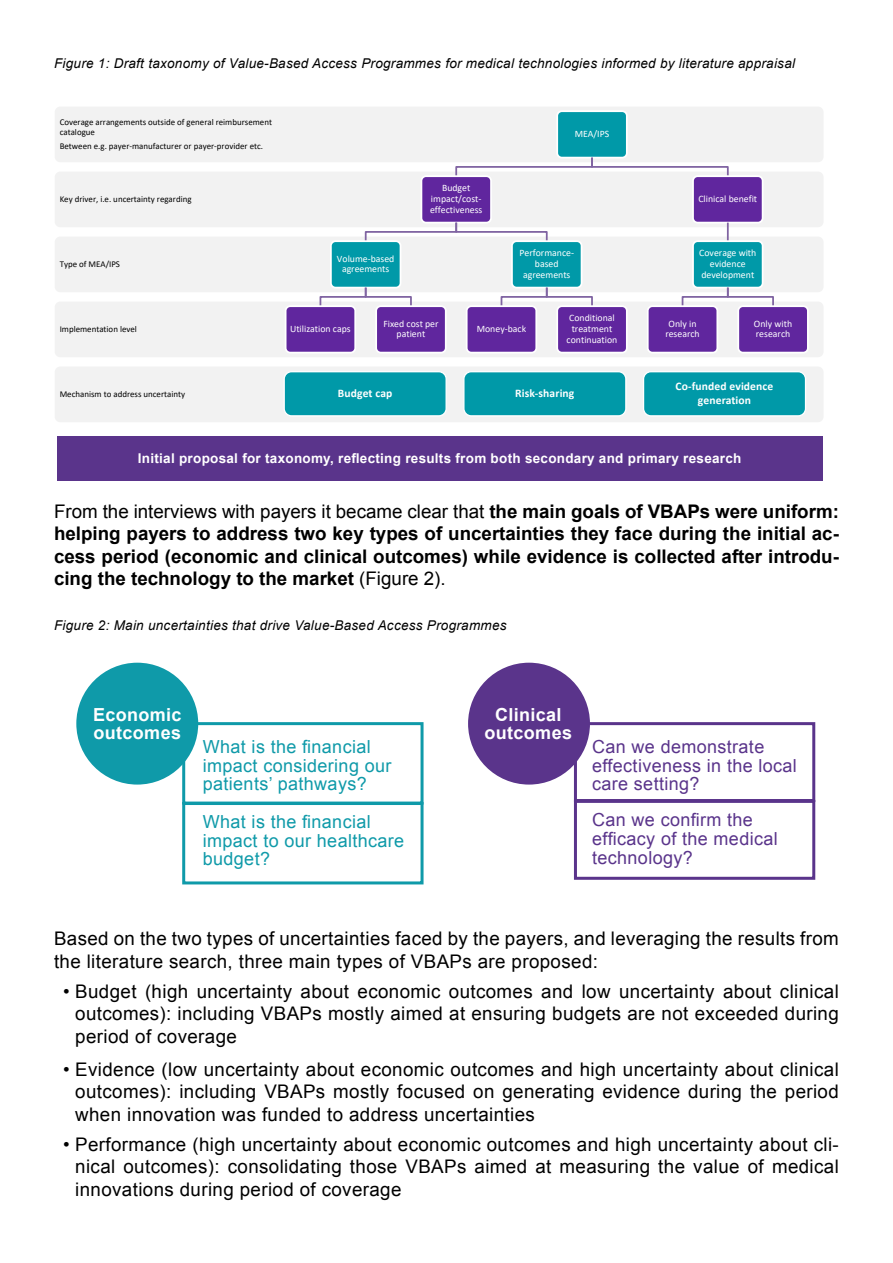
<style>
.page{position:relative;width:893px;height:1263px;background:#fff}
.page>*{position:absolute;margin:0;border:0;box-sizing:border-box;transform-origin:0 0}
.t1{font:18.75px/22.5px "Arial";letter-spacing:.02em;color:#000;text-align:justify}
.t2{font:700 18.75px/22.5px "Arial";color:#000;text-align:justify}
.t3{font:18px/18.8px "Arial";letter-spacing:.02em;color:#0f9aa9}
.t4{font:18px/18.8px "Arial";letter-spacing:.02em;color:#5a348b}
.t5{font:700 18px/18px "Arial";letter-spacing:.02em;color:#fff}
.t6{font:italic 13.5px "Arial";letter-spacing:.02em;color:#000}
.t7{font:700 13.5px "Arial";letter-spacing:.02em;color:#fff}
.t8{font:700 11.55px/14.1px "Calibri";letter-spacing:.01em;color:#fff;text-align:center}
.t9{font:9.75px/10.6px "Calibri";color:#fff;text-align:center}
.t10{font:8.85px/9.6px "Calibri";color:#000}
.s1{font-weight:400}
</style>
<div class="page">
<div style="left:55px;top:366px;width:768px;height:56px;background:#f2f2f2;border-radius:6px"></div>
<div style="left:55px;top:302px;width:768px;height:55px;background:#f2f2f2;border-radius:6px"></div>
<div style="left:55px;top:237px;width:768px;height:55px;background:#f2f2f2;border-radius:6px"></div>
<div style="left:55px;top:172px;width:768px;height:55px;background:#f2f2f2;border-radius:6px"></div>
<div style="left:55px;top:107px;width:768px;height:55px;background:#f2f2f2;border-radius:6px"></div>
<div style="left:557px;top:111px;width:70px;height:47px;background:#0099a8;border-radius:5px"></div>
<div style="left:556px;top:110px;width:72px;height:48px;border:2px solid #fff;border-radius:5px"></div>
<div style="left:421px;top:176px;width:70px;height:47px;background:#60269e;border-radius:5px"></div>
<div style="left:420px;top:175px;width:72px;height:48px;border:2px solid #fff;border-radius:5px"></div>
<div style="left:331px;top:241px;width:69px;height:47px;background:#0099a8;border-radius:5px"></div>
<div style="left:330px;top:240px;width:71px;height:48px;border:2px solid #fff;border-radius:5px"></div>
<div style="left:286px;top:306px;width:69px;height:47px;background:#60269e;border-radius:5px"></div>
<div style="left:285px;top:305px;width:71px;height:48px;border:2px solid #fff;border-radius:5px"></div>
<svg style="left:319px;top:286px;width:93px;height:22px"></svg>
<div style="left:376px;top:306px;width:70px;height:47px;background:#60269e;border-radius:5px"></div>
<div style="left:375px;top:305px;width:72px;height:48px;border:2px solid #fff;border-radius:5px"></div>
<svg style="left:364px;top:221px;width:184px;height:22px"></svg>
<div style="left:512px;top:241px;width:70px;height:47px;background:#0099a8;border-radius:5px"></div>
<div style="left:511px;top:240px;width:71px;height:48px;border:2px solid #fff;border-radius:5px"></div>
<div style="left:467px;top:306px;width:69px;height:47px;background:#60269e;border-radius:5px"></div>
<div style="left:466px;top:305px;width:71px;height:48px;border:2px solid #fff;border-radius:5px"></div>
<svg style="left:500px;top:286px;width:93px;height:22px"></svg>
<div style="left:557px;top:306px;width:70px;height:47px;background:#60269e;border-radius:5px"></div>
<div style="left:556px;top:305px;width:72px;height:48px;border:2px solid #fff;border-radius:5px"></div>
<svg style="left:454px;top:156px;width:275px;height:22px"></svg>
<div style="left:693px;top:176px;width:70px;height:47px;background:#60269e;border-radius:5px"></div>
<div style="left:692px;top:175px;width:71px;height:48px;border:2px solid #fff;border-radius:5px"></div>
<svg style="left:727px;top:223px;width:2px;height:17px"></svg>
<div style="left:693px;top:241px;width:70px;height:47px;background:#0099a8;border-radius:5px"></div>
<div style="left:692px;top:240px;width:71px;height:48px;border:2px solid #fff;border-radius:5px"></div>
<div style="left:648px;top:306px;width:69px;height:47px;background:#60269e;border-radius:5px"></div>
<div style="left:647px;top:305px;width:71px;height:48px;border:2px solid #fff;border-radius:5px"></div>
<svg style="left:681px;top:286px;width:93px;height:22px"></svg>
<div style="left:738px;top:306px;width:70px;height:47px;background:#60269e;border-radius:5px"></div>
<div style="left:737px;top:305px;width:72px;height:48px;border:2px solid #fff;border-radius:5px"></div>
<div style="left:284px;top:372px;width:162px;height:44px;background:#0099a8;border-radius:7px"></div>
<div style="left:283px;top:371px;width:164px;height:45px;border:1px solid #fff;border-radius:7px"></div>
<div style="left:464px;top:372px;width:162px;height:44px;background:#0099a8;border-radius:7px"></div>
<div style="left:463px;top:371px;width:163px;height:45px;border:1px solid #fff;border-radius:7px"></div>
<div style="left:643px;top:372px;width:162px;height:44px;background:#0099a8;border-radius:7px"></div>
<div style="left:643px;top:371px;width:163px;height:45px;border:1px solid #fff;border-radius:7px"></div>
<div style="left:57px;top:436px;width:765px;height:44px;background:#5a348b"></div>
<div style="left:182px;top:722px;width:242px;height:82px;border:3px solid #0f9aa9"></div>
<div style="left:76px;top:663px;width:122px;height:121px;background:#0f9aa9;border-radius:50%"></div>
<div style="left:182px;top:802px;width:242px;height:82px;border:3px solid #0f9aa9"></div>
<div style="left:574px;top:722px;width:241px;height:80px;border:3px solid #5a348b"></div>
<div style="left:468px;top:663px;width:122px;height:121px;background:#5a348b;border-radius:50%"></div>
<div style="left:574px;top:800px;width:241px;height:80px;border:3px solid #5a348b"></div>
<p class="t6" style="left:54px;top:54px;width:743px">Figure 1: Draft taxonomy of Value-Based Access Programmes for medical technologies informed by literature appraisal</p>
<p class="t10" style="left:60px;top:117px;width:214px">Coverage arrangements outside of general reimbursement catalogue</p>
<p class="t10" style="left:60px;top:141px;width:205px">Between e.g. payer-manufacturer or payer-provider etc.</p>
<p class="t10" style="left:60px;top:194px;width:133px">Key driver, i.e. uncertainty regarding</p>
<p class="t10" style="left:60px;top:259px;width:62px">Type of MEA/IPS</p>
<p class="t10" style="left:60px;top:324px;width:79px">Implementation level</p>
<p class="t10" style="left:60px;top:389px;width:127px">Mechanism to address uncertainty</p>
<p class="t9" style="left:337px;top:253px;width:59px">Volume-based agreements</p>
<p class="t9" style="left:430px;top:182px;width:54px">Budget impact/cost&shy;effectiveness</p>
<p class="t9" style="left:575px;top:128px;width:36px">MEA/IPS</p>
<p class="t9" style="left:519px;top:247px;width:56px">Performance&shy;based agreements</p>
<p class="t9" style="left:290px;top:323px;width:62px">Utilization caps</p>
<p class="t9" style="left:383px;top:318px;width:57px">Fixed cost per patient</p>
<p class="t9" style="left:477px;top:323px;width:51px">Money-back</p>
<p class="t9" style="left:567px;top:312px;width:52px">Conditional treatment continuation</p>
<p class="t9" style="left:698px;top:193px;width:60px">Clinical benefit</p>
<p class="t9" style="left:699px;top:247px;width:59px">Coverage with evidence development</p>
<p class="t9" style="left:665px;top:318px;width:36px">Only in research</p>
<p class="t9" style="left:754px;top:318px;width:40px;text-align:left">Only with research</p>
<p class="t8" style="left:338px;top:386px;width:56px">Budget cap</p>
<p class="t8" style="left:515px;top:386px;width:61px">Risk-sharing</p>
<p class="t8" style="left:675px;top:379px;width:99px">Co-funded evidence generation</p>
<p class="t7" style="left:138px;top:450px;width:605px">Initial proposal for taxonomy, reflecting results from both secondary and primary research</p>
<p class="t2" style="left:54px;top:500px;width:786px"><span class="s1">From the interviews with payers it became clear that</span> the main goals of VBAPs were uniform: helping payers to address two key types of uncertainties they face during the initial ac&shy;cess period (economic and clinical outcomes) while evidence is collected after introdu&shy;cing the technology to the market <span class="s1">(Figure 2).</span></p>
<p class="t6" style="left:54px;top:617px;width:454px">Figure 2: Main uncertainties that drive Value-Based Access Programmes</p>
<p class="t5" style="left:93px;top:706px;width:90px">Economic outcomes</p>
<p class="t3" style="left:203px;top:737px;width:190px">What is the financial impact considering our patients’ pathways?</p>
<p class="t3" style="left:203px;top:812px;width:203px">What is the financial impact to our healthcare budget?</p>
<p class="t5" style="left:484px;top:706px;width:89px;text-align:center">Clinical outcomes</p>
<p class="t4" style="left:592px;top:737px;width:206px">Can we demonstrate effectiveness in the local care setting?</p>
<p class="t4" style="left:592px;top:811px;width:187px">Can we confirm the efficacy of the medical technology?</p>
<p class="t1" style="left:54px;top:928px;width:786px">Based on the two types of uncertainties faced by the payers, and leveraging the results from the literature search, three main types of VBAPs are proposed:</p>
<p class="t1" style="left:75px;top:980px;width:765px;text-indent:-12px">• Budget (high uncertainty about economic outcomes and low uncertainty about clinical outcomes): including VBAPs mostly aimed at ensuring budgets are not exceeded during period of coverage</p>
<p class="t1" style="left:75px;top:1058px;width:765px;text-indent:-12px">• Evidence (low uncertainty about economic outcomes and high uncertainty about clinical outcomes): including VBAPs mostly focused on generating evidence during the period when innovation was funded to address uncertainties</p>
<p class="t1" style="left:75px;top:1133px;width:765px;text-indent:-12px">• Performance (high uncertainty about economic outcomes and high uncertainty about cli&shy;nical outcomes): consolidating those VBAPs aimed at measuring the value of medical innovations during period of coverage</p>
</div>
